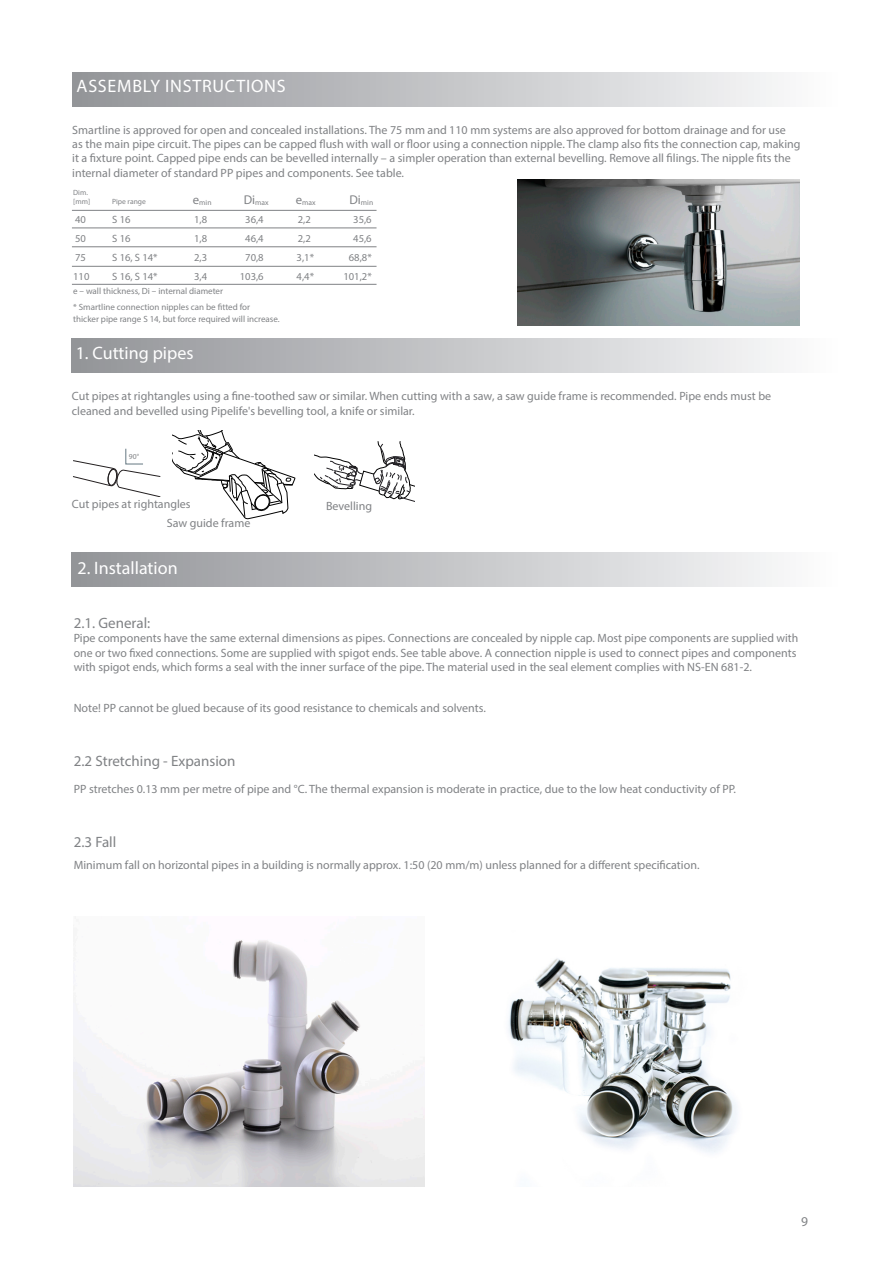
<style>
.page{position:relative;width:893px;height:1263px;background:#fff}
.page>*{position:absolute;margin:0;border:0;box-sizing:border-box;transform-origin:0 0}
.t1{font:18px "Myriad Pro";color:#fff}
.t2{font:18px "Myriad Pro";letter-spacing:.04em;color:#fff}
.t3{font:15px "Myriad Pro";color:#808285}
.t4{font:13.5px "Myriad Pro";color:#808285}
.t5{font:12px/14.4px "Myriad Pro";color:#808285}
.t6{font:10.65px "Myriad Pro";color:#808285}
.t7{font:9px/16.8px "Myriad Pro";color:#808285}
.t8{font:7.65px "Myriad Pro";color:#808285}
.t9{font:7.5px/8.4px "Myriad Pro";color:#808285}
</style>
<div class="page">
<div style="left:72px;top:552px;width:765px;height:34px;background:linear-gradient(to right,#929398,#fcfcfd)"></div>
<div style="left:72px;top:72px;width:766px;height:34px;background:linear-gradient(to right,#929398,#fcfcfd)"></div>
<div style="left:72px;top:338px;width:765px;height:34px;background:linear-gradient(to right,#929398,#fcfcfd)"></div>
<svg style="left:173px;top:430px;width:122px;height:89px"></svg>
<svg style="left:73px;top:448px;width:87px;height:49px"></svg>
<svg style="left:314px;top:441px;width:101px;height:61px"></svg>
<hr style="left:72px;top:210px;width:305px;height:1px;background:#808285">
<hr style="left:72px;top:228px;width:305px;height:1px;background:#808285">
<hr style="left:72px;top:247px;width:305px;height:1px;background:#808285">
<hr style="left:72px;top:266px;width:305px;height:1px;background:#808285">
<hr style="left:72px;top:284px;width:305px;height:1px;background:#808285">
<img style="left:74px;top:940px;width:350px;height:247px">
<img style="left:508px;top:958px;width:229px;height:195px">
<img style="left:517px;top:180px;width:282px;height:145px">
<h1 class="t2" style="left:77px;top:75px;width:211px">ASSEMBLY INSTRUCTIONS</h1>
<p class="t5" style="left:72px;top:122px;width:730px">Smartline is approved for open and concealed installations. The 75 mm and 110 mm systems are also approved for bottom drainage and for use<br>as the main pipe circuit. The pipes can be capped flush with wall or floor using a connection nipple. The clamp also fits the connection cap, making it a fixture point. Capped pipe ends can be bevelled internally – a simpler operation than external bevelling. Remove all filings. The nipple fits the internal diameter of standard PP pipes and components. See table.</p>
<p class="t9" style="left:73px;top:188px;width:18px">Dim. [mm]</p>
<p class="t9" style="left:112px;top:197px;width:35px">Pipe range</p>
<p class="t9" style="left:193px;top:198px;width:20px"><sup>e</sup>min</p>
<p class="t9" style="left:244px;top:198px;width:26px"><sup>Di</sup>max</p>
<p class="t9" style="left:296px;top:198px;width:21px"><sup>e</sup>max</p>
<p class="t9" style="left:349px;top:198px;width:25px"><sup>Di</sup>min</p>
<p class="t6" style="left:75px;top:212px;width:12px">40</p>
<p class="t6" style="left:112px;top:212px;width:20px">S 16</p>
<p class="t6" style="left:194px;top:212px;width:15px">1,8</p>
<p class="t6" style="left:245px;top:212px;width:20px">36,4</p>
<p class="t6" style="left:298px;top:212px;width:15px">2,2</p>
<p class="t6" style="left:353px;top:212px;width:20px">35,6</p>
<p class="t6" style="left:75px;top:232px;width:12px">50</p>
<p class="t6" style="left:112px;top:232px;width:20px">S 16</p>
<p class="t6" style="left:194px;top:232px;width:15px">1,8</p>
<p class="t6" style="left:245px;top:232px;width:20px">46,4</p>
<p class="t6" style="left:298px;top:232px;width:15px">2,2</p>
<p class="t6" style="left:353px;top:232px;width:20px">45,6</p>
<p class="t6" style="left:75px;top:251px;width:12px">75</p>
<p class="t6" style="left:112px;top:251px;width:47px">S 16, S 14*</p>
<p class="t6" style="left:194px;top:251px;width:15px">2,3</p>
<p class="t6" style="left:245px;top:251px;width:20px">70,8</p>
<p class="t6" style="left:297px;top:251px;width:19px">3,1*</p>
<p class="t6" style="left:349px;top:251px;width:24px">68,8*</p>
<p class="t6" style="left:73px;top:270px;width:18px">110</p>
<p class="t6" style="left:112px;top:270px;width:47px">S 16, S 14*</p>
<p class="t6" style="left:194px;top:270px;width:15px">3,4</p>
<p class="t6" style="left:240px;top:270px;width:25px">103,6</p>
<p class="t6" style="left:297px;top:270px;width:19px">4,4*</p>
<p class="t6" style="left:343px;top:270px;width:30px">101,2*</p>
<p class="t7" style="left:73px;top:282px;width:178px">e – wall thickness, Di – internal diameter<br>* Smartline connection nipples can be fitted for</p>
<p class="t7" style="left:73px;top:310px;width:208px">thicker pipe range S 14, but force required will increase.</p>
<h1 class="t1" style="left:76px;top:342px;width:119px">1. Cutting pipes</h1>
<p class="t5" style="left:72px;top:389px;width:701px">Cut pipes at rightangles using a fine-toothed saw or similar. When cutting with a saw, a saw guide frame is recommended. Pipe ends must be cleaned and bevelled using Pipelife's bevelling tool, a knife or similar.</p>
<p class="t8" style="left:129px;top:452px;width:12px">90°</p>
<p class="t5" style="left:72px;top:497px;width:120px">Cut pipes at rightangles</p>
<p class="t5" style="left:326px;top:498px;width:48px">Bevelling</p>
<p class="t5" style="left:167px;top:515px;width:85px">Saw guide frame</p>
<h1 class="t1" style="left:78px;top:557px;width:102px">2. Installation</h1>
<p class="t3" style="left:74px;top:613px;width:78px">2.1. General:</p>
<p class="t5" style="left:74px;top:631px;width:726px">Pipe components have the same external dimensions as pipes. Connections are concealed by nipple cap. Most pipe components are supplied with one or two fixed connections. Some are supplied with spigot ends. See table above. A connection nipple is used to connect pipes and components with spigot ends, which forms a seal with the inner surface of the pipe. The material used in the seal element complies with NS-EN 681-2.</p>
<p class="t5" style="left:74px;top:701px;width:414px">Note! PP cannot be glued because of its good resistance to chemicals and solvents.</p>
<p class="t3" style="left:74px;top:752px;width:163px">2.2 Stretching - Expansion</p>
<p class="t5" style="left:74px;top:782px;width:664px">PP stretches 0.13 mm per metre of pipe and °C. The thermal expansion is moderate in practice, due to the low heat conductivity of PP.</p>
<p class="t3" style="left:74px;top:833px;width:44px">2.3 Fall</p>
<p class="t5" style="left:74px;top:857px;width:627px">Minimum fall on horizontal pipes in a building is normally approx. 1:50 (20 mm/m) unless planned for a different specification.</p>
<p class="t4" style="left:801px;top:1213px;width:8px">9</p>
</div>
